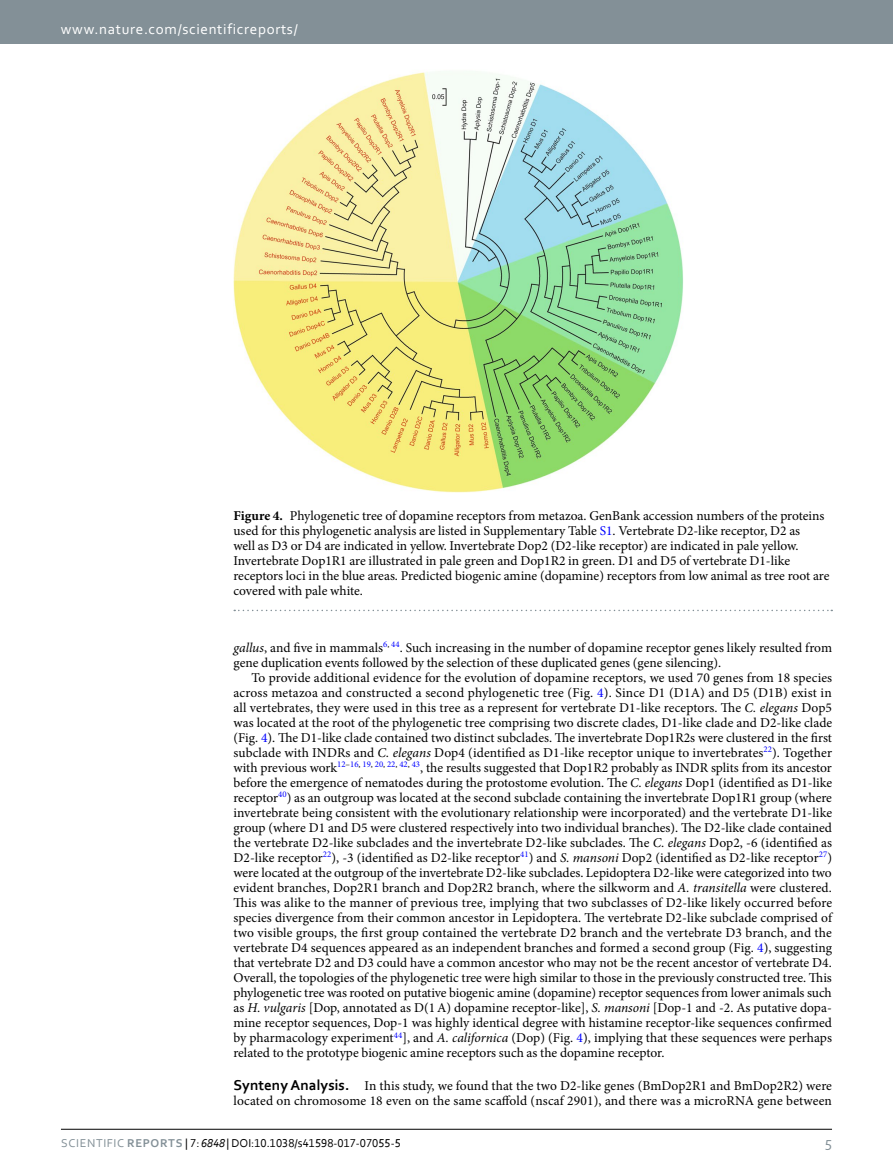
<style>
.page{position:relative;width:893px;height:1174px;background:#fff}
.page>*{position:absolute;margin:0;border:0;box-sizing:border-box;transform-origin:0 0}
.t1{font:15px "Corbel 2";letter-spacing:.045em;color:#fff}
.t2{font:15px "Corbel 2";color:#839097}
.t3{font:13.5px/15px "Minion Pro";color:#000}
.t4{font:12px "Corbel";color:#000}
.s1{font-weight:700}
.s2{color:#00f}
.s3{font-style:italic}
.s4{font-family:"Corbel";font-weight:700;font-size:15px}
.s5{font-family:"Corbel 2";color:#839097}
.s6{font-family:"Corbel Bold 2";color:#839097}
</style>
<div class="page">
<div style="left:0;top:0;width:893px;height:43px;background:#839097"></div>
<hr style="left:61px;top:1129px;width:771px;height:1px;background:#000">
<img style="left:233px;top:72px;width:450px;height:420px">
<svg style="left:234px;top:609px;width:598px;height:2px"></svg>
<p class="t1" style="left:61px;top:19px;width:238px">www.nature.com/scientificreports/</p>
<p class="t3" style="left:233px;top:508px;width:597px"><span class="s1">Figure 4.</span> Phylogenetic tree of dopamine receptors from metazoa. GenBank accession numbers of the proteins used for this phylogenetic analysis are listed in Supplementary Table <span class="s2">S1</span>. Vertebrate D2-like receptor, D2 as<br>well as D3 or D4 are indicated in yellow. Invertebrate Dop2 (D2-like receptor) are indicated in pale yellow.<br>Invertebrate Dop1R1 are illustrated in pale green and Dop1R2 in green. D1 and D5 of vertebrate D1-like receptors loci in the blue areas. Predicted biogenic amine (dopamine) receptors from low animal as tree root are covered with pale white.</p>
<p class="t3" style="left:233px;top:640px;width:600px"><span class="s3">gallus</span>, and five in mammals<sup>6</sup><sup>,</sup> <sup>44</sup>. Such increasing in the number of dopamine receptor genes likely resulted from gene duplication events followed by the selection of these duplicated genes (gene silencing).</p>
<p class="t3" style="left:233px;top:670px;width:600px;text-align:justify;text-indent:18px">To provide additional evidence for the evolution of dopamine receptors, we used 70 genes from 18 species across metazoa and constructed a second phylogenetic tree (Fig. <span class="s2">4</span>). Since D1 (D1A) and D5 (D1B) exist in all vertebrates, they were used in this tree as a represent for vertebrate D1-like receptors. The <span class="s3">C. elegans</span> Dop5 was located at the root of the phylogenetic tree comprising two discrete clades, D1-like clade and D2-like clade (Fig. <span class="s2">4</span>). The D1-like clade contained two distinct subclades. The invertebrate Dop1R2s were clustered in the first subclade with INDRs and <span class="s3">C. elegans</span> Dop4 (identified as D1-like receptor unique to invertebrates<sup>22</sup>). Together with previous work<sup>12</sup><sup>–</sup><sup>16</sup><sup>,</sup> <sup>19</sup><sup>,</sup> <sup>20</sup><sup>,</sup> <sup>22</sup><sup>,</sup> <sup>42</sup><sup>,</sup> <sup>43</sup>, the results suggested that Dop1R2 probably as INDR splits from its ancestor before the emergence of nematodes during the protostome evolution. The <span class="s3">C. elegans</span> Dop1 (identified as D1-like receptor<sup>40</sup>) as an outgroup was located at the second subclade containing the invertebrate Dop1R1 group (where invertebrate being consistent with the evolutionary relationship were incorporated) and the vertebrate D1-like group (where D1 and D5 were clustered respectively into two individual branches). The D2-like clade contained the vertebrate D2-like subclades and the invertebrate D2-like subclades. The <span class="s3">C. elegans</span> Dop2, -6 (identified as D2-like receptor<sup>22</sup>), -3 (identified as D2-like receptor<sup>41</sup>) and <span class="s3">S. mansoni</span> Dop2 (identified as D2-like receptor<sup>27</sup>) were located at the outgroup of the invertebrate D2-like subclades. Lepidoptera D2-like were categorized into two evident branches, Dop2R1 branch and Dop2R2 branch, where the silkworm and <span class="s3">A. transitella</span> were clustered.<br>This was alike to the manner of previous tree, implying that two subclasses of D2-like likely occurred before species divergence from their common ancestor in Lepidoptera. The vertebrate D2-like subclade comprised of two visible groups, the first group contained the vertebrate D2 branch and the vertebrate D3 branch, and the vertebrate D4 sequences appeared as an independent branches and formed a second group (Fig. <span class="s2">4</span>), suggesting that vertebrate D2 and D3 could have a common ancestor who may not be the recent ancestor of vertebrate D4.<br>Overall, the topologies of the phylogenetic tree were high similar to those in the previously constructed tree. This phylogenetic tree was rooted on putative biogenic amine (dopamine) receptor sequences from lower animals such as <span class="s3">H. vulgaris</span> [Dop, annotated as D(1A) dopamine receptor-like], <span class="s3">S. mansoni</span> [Dop-1 and -2. As putative dopa&shy;mine receptor sequences, Dop-1 was highly identical degree with histamine receptor-like sequences confirmed by pharmacology experiment<sup>44</sup>], and <span class="s3">A. californica</span> (Dop) (Fig. <span class="s2">4</span>), implying that these sequences were perhaps related to the prototype biogenic amine receptors such as the dopamine receptor.</p>
<p class="t3" style="left:233px;top:1078px;width:600px"><span class="s4">Synteny Analysis.</span> In this study, we found that the two D2-like genes (BmDop2R1 and BmDop2R2) were located on chromosome 18 even on the same scaffold (nscaf 2901), and there was a microRNA gene between</p>
<p class="t4" style="left:61px;top:1135px;width:341px"><span class="s5">Scientific</span> <span class="s6">REPORTS</span> | 7: <span class="s3">6848</span>| DOI:10.1038/s41598-017-07055-5</p>
<p class="t2" style="left:825px;top:1132px;width:9px">5</p>
</div>
